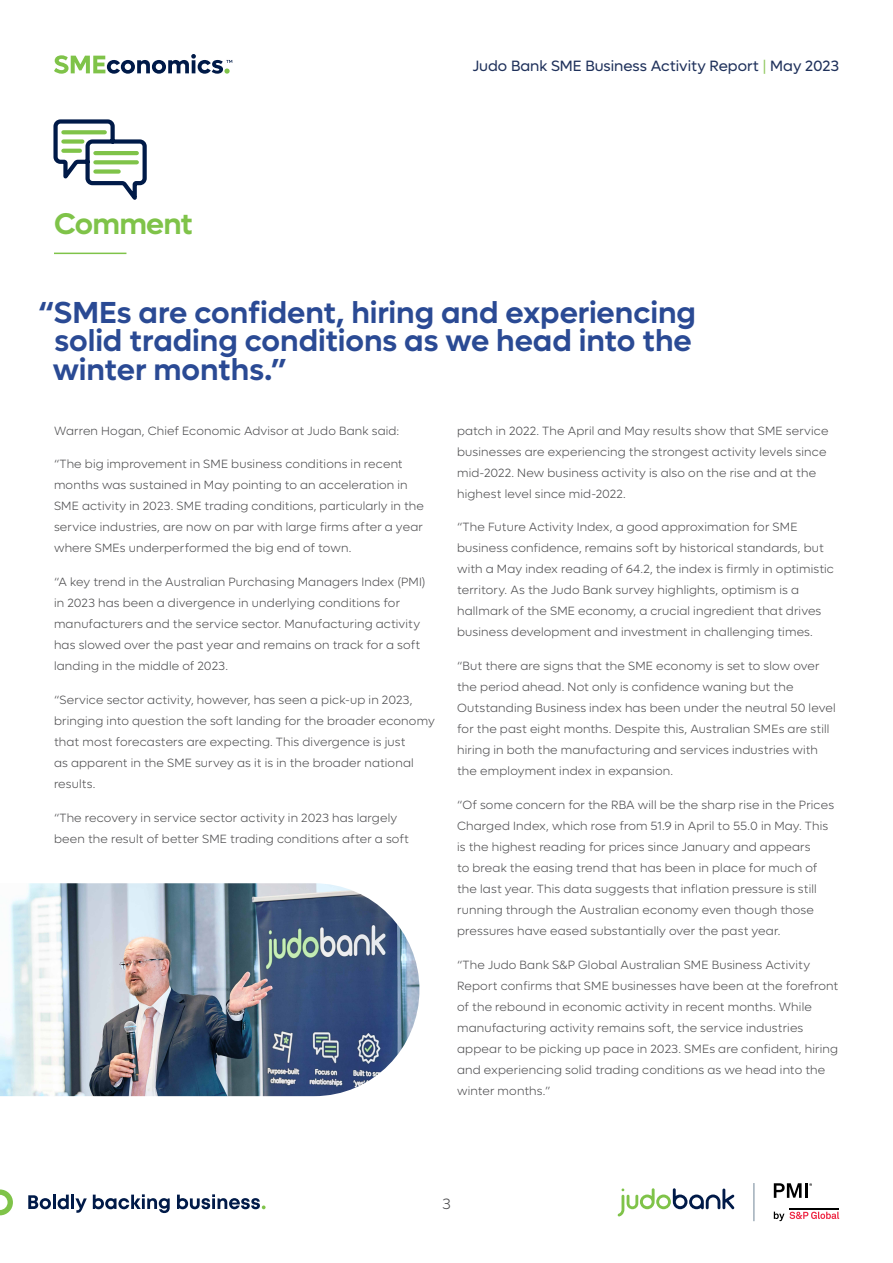
<style>
.page{position:relative;width:893px;height:1263px;background:#fff}
.page>*{position:absolute;margin:0;border:0;box-sizing:border-box;transform-origin:0 0}
.t1{font:600 30.45px/28.5px "Lufga JB";color:#2a4a94}
.t2{font:600 30px "Lufga JB";letter-spacing:-.025em;color:#7fc349}
.t3{font:15px "Lufga JB";color:#1f315b}
.t4{font:300 15px "Lufga JB";color:#4d4d4f}
.t5{font:300 12px/21px "Lufga JB";letter-spacing:.015em;color:#4d4d4f}
.s1{color:#92ca62}
</style>
<div class="page">
<svg style="left:0;top:1189px;width:13px;height:26px"></svg>
<svg style="left:28px;top:1195px;width:23px;height:14px"></svg>
<hr style="left:53px;top:1194px;width:3px;height:15px;background:#001a48">
<svg style="left:58px;top:1194px;width:11px;height:15px"></svg>
<hr style="left:71px;top:1194px;width:3px;height:15px;background:#001a48">
<svg style="left:75px;top:1198px;width:12px;height:15px"></svg>
<svg style="left:93px;top:1194px;width:77px;height:19px"></svg>
<svg style="left:177px;top:1194px;width:89px;height:15px"></svg>
<svg style="left:54px;top:54px;width:178px;height:20px"></svg>
<svg style="left:617px;top:1188px;width:117px;height:28px"></svg>
<hr style="left:753px;top:1183px;width:1px;height:38px;background:#708597">
<svg style="left:774px;top:1211px;width:65px;height:10px"></svg>
<hr style="left:789px;top:1208px;width:50px;height:1px;background:#000">
<svg style="left:774px;top:1183px;width:28px;height:15px"></svg>
<hr style="left:805px;top:1183px;width:3px;height:15px;background:#000">
<hr style="left:54px;top:253px;width:72px;height:1px;background:#7fc349">
<img style="left:0;top:883px;width:419px;height:213px">
<svg style="left:53px;top:119px;width:94px;height:81px"></svg>
<h2 class="t2" style="left:54px;top:206px;width:140px">Comment</h2>
<p class="t3" style="left:473px;top:57px;width:368px">Judo Bank SME Business Activity Report <span class="s1">|</span> May 2023</p>
<h1 class="t1" style="left:53px;top:298px;width:645px;text-indent:-15px">“SMEs are confident, hiring and experiencing solid trading conditions as we head into the winter months.”</h1>
<p class="t5" style="left:54px;top:420px;width:347px">Warren Hogan, Chief Economic Advisor at Judo Bank said:</p>
<p class="t5" style="left:54px;top:454px;width:372px">“The big improvement in SME business conditions in recent months was sustained in May pointing to an acceleration in SME activity in 2023. SME trading conditions, particularly in the service industries, are now on par with large firms after a year where SMEs underperformed the big end of town.</p>
<p class="t5" style="left:54px;top:572px;width:373px">“A key trend in the Australian Purchasing Managers Index (PMI) in 2023 has been a divergence in underlying conditions for manufacturers and the service sector. Manufacturing activity has slowed over the past year and remains on track for a soft landing in the middle of 2023.</p>
<p class="t5" style="left:54px;top:689px;width:382px">“Service sector activity, however, has seen a pick-up in 2023, bringing into question the soft landing for the broader economy that most forecasters are expecting. This divergence is just<br>as apparent in the SME survey as it is in the broader national results.</p>
<p class="t5" style="left:54px;top:807px;width:357px">“The recovery in service sector activity in 2023 has largely been the result of better SME trading conditions after a soft</p>
<p class="t5" style="left:457px;top:420px;width:373px">patch in 2022. The April and May results show that SME service businesses are experiencing the strongest activity levels since mid-2022. New business activity is also on the rise and at the highest level since mid-2022.</p>
<p class="t5" style="left:457px;top:517px;width:378px">“The Future Activity Index, a good approximation for SME business confidence, remains soft by historical standards, but with a May index reading of 64.2, the index is firmly in optimistic territory. As the Judo Bank survey highlights, optimism is a hallmark of the SME economy, a crucial ingredient that drives business development and investment in challenging times.</p>
<p class="t5" style="left:457px;top:655px;width:380px">“But there are signs that the SME economy is set to slow over the period ahead. Not only is confidence waning but the Outstanding Business index has been under the neutral 50 level for the past eight months. Despite this, Australian SMEs are still hiring in both the manufacturing and services industries with the employment index in expansion.</p>
<p class="t5" style="left:457px;top:794px;width:378px">“Of some concern for the RBA will be the sharp rise in the Prices Charged Index, which rose from 51.9 in April to 55.0 in May. This is the highest reading for prices since January and appears<br>to break the easing trend that has been in place for much of the last year. This data suggests that inflation pressure is still running through the Australian economy even though those pressures have eased substantially over the past year.</p>
<p class="t5" style="left:457px;top:954px;width:383px">“The Judo Bank S&amp;P Global Australian SME Business Activity Report confirms that SME businesses have been at the forefront of the rebound in economic activity in recent months. While manufacturing activity remains soft, the service industries appear to be picking up pace in 2023. SMEs are confident, hiring and experiencing solid trading conditions as we head into the winter months.”</p>
<p class="t4" style="left:442px;top:1195px;width:10px">3</p>
</div>
